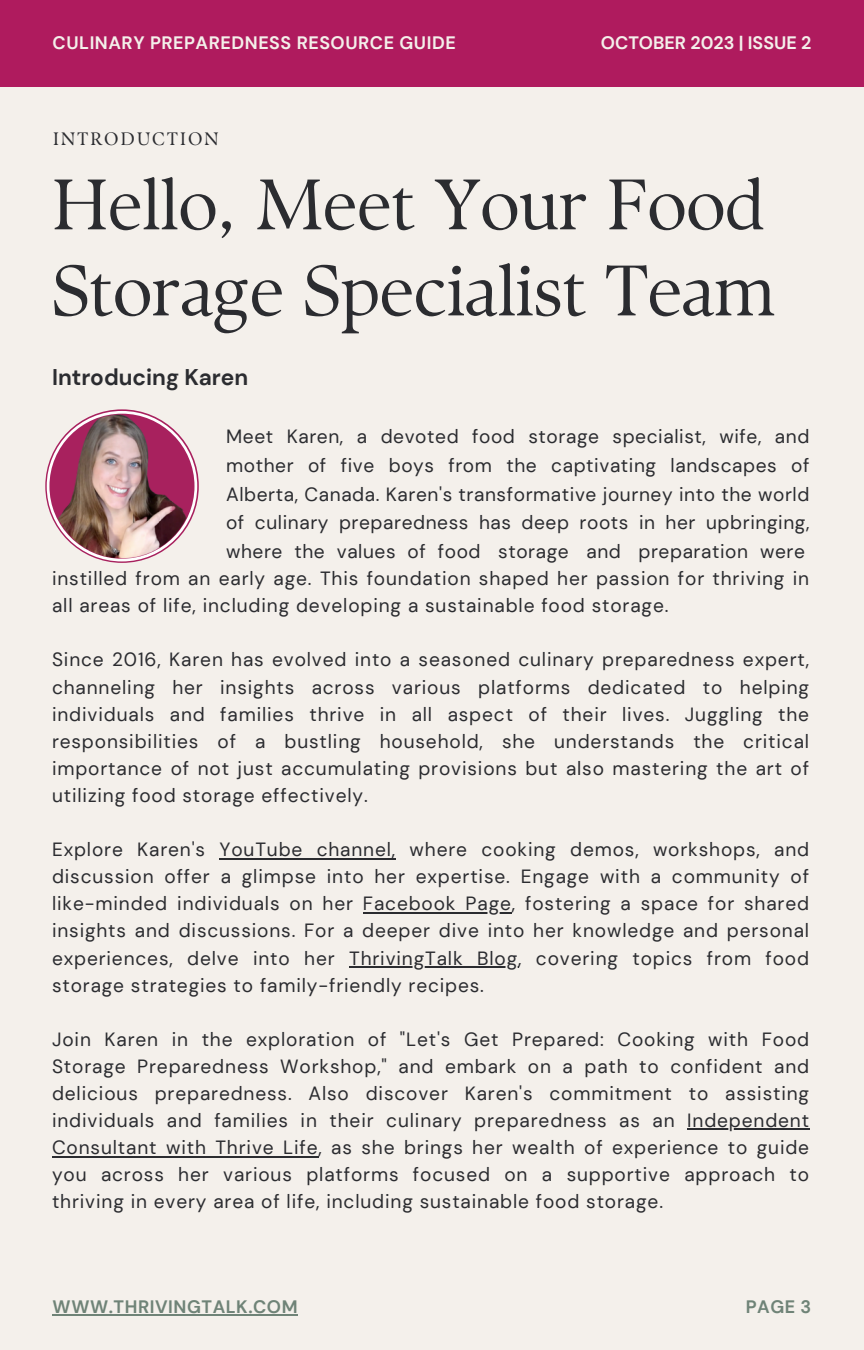
<style>
.page{position:relative;width:864px;height:1350px;background:#f4f0eb}
.page>*{position:absolute;margin:0;border:0;box-sizing:border-box;transform-origin:0 0}
.t1{font:71.33px/86px "TY Serif D";letter-spacing:-.005em;color:#2b2c30}
.t2{font:700 22.72px "DM Sans";color:#2b2c30}
.t3{font:19.12px/27px "DM Sans";letter-spacing:.045em;color:#2b2c30;text-align:justify}
.t4{font:700 18px "DM Sans";letter-spacing:.03em;color:#f4f0eb}
.t5{font:700 18px "DM Sans";letter-spacing:.03em;color:#6f8377}
.t6{font:700 18px "DM Sans";color:#f4f0eb}
.t7{font:18px "TY Serif D";letter-spacing:.12em;color:#2b2c30}
</style>
<div class="page">
<div style="left:0;top:0;width:864px;height:86px;background:#af1b5e"></div>
<hr style="left:219px;top:858px;width:177px;height:1px;background:#2b2c30">
<hr style="left:363px;top:912px;width:149px;height:2px;background:#2b2c30">
<hr style="left:349px;top:966px;width:169px;height:2px;background:#2b2c30">
<hr style="left:687px;top:1129px;width:123px;height:1px;background:#2b2c30">
<hr style="left:52px;top:1156px;width:266px;height:1px;background:#2b2c30">
<hr style="left:53px;top:1314px;width:245px;height:2px;background:#6f8377">
<img style="left:47px;top:411px;width:150px;height:150px">
<p class="t4" style="left:53px;top:31px;width:405px">CULINARY PREPAREDNESS RESOURCE GUIDE</p>
<p class="t7" style="left:53px;top:128px;width:167px">INTRODUCTION</p>
<p class="t6" style="left:601px;top:31px;width:212px">OCTOBER 2023 | ISSUE 2</p>
<p class="t1" style="left:52px;top:162px;width:725px">Hello, Meet Your Food<br>Storage Specialist Team</p>
<p class="t2" style="left:52px;top:362px;width:198px">Introducing Karen</p>
<p class="t3" style="left:226px;top:422px;width:585px;line-height:28.8px">Meet Karen, a devoted food storage specialist, wife, and mother of five boys from the captivating landscapes of Alberta, Canada. Karen's transformative journey into the world of culinary preparedness has deep roots in her upbringing, where the values of food storage and preparation were</p>
<p class="t3" style="left:52px;top:565px;width:759px">instilled from an early age. This foundation shaped her passion for thriving in all areas of life, including developing a sustainable food storage.</p>
<p class="t3" style="left:52px;top:646px;width:759px">Since 2016, Karen has evolved into a seasoned culinary preparedness expert, channeling her insights across various platforms dedicated to helping individuals and families thrive in all aspect of their lives. Juggling the responsibilities of a bustling household, she understands the critical importance of not just accumulating provisions but also mastering the art of utilizing food storage effectively.</p>
<p class="t3" style="left:52px;top:836px;width:759px">Explore Karen's YouTube channel, where cooking demos, workshops, and discussion offer a glimpse into her expertise. Engage with a community of like-minded individuals on her Facebook Page, fostering a space for shared insights and discussions. For a deeper dive into her knowledge and personal experiences, delve into her ThrivingTalk Blog, covering topics from food storage strategies to family-friendly recipes.</p>
<p class="t3" style="left:52px;top:1026px;width:759px">Join Karen in the exploration of "Let's Get Prepared: Cooking with Food Storage Preparedness Workshop," and embark on a path to confident and delicious preparedness. Also discover Karen's commitment to assisting individuals and families in their culinary preparedness as an Independent Consultant with Thrive Life, as she brings her wealth of experience to guide you across her various platforms focused on a supportive approach to thriving in every area of life, including sustainable food storage.</p>
<p class="t5" style="left:53px;top:1295px;width:247px">WWW.THRIVINGTALK.COM</p>
<p class="t5" style="left:746px;top:1295px;width:67px">PAGE 3</p>
</div>
